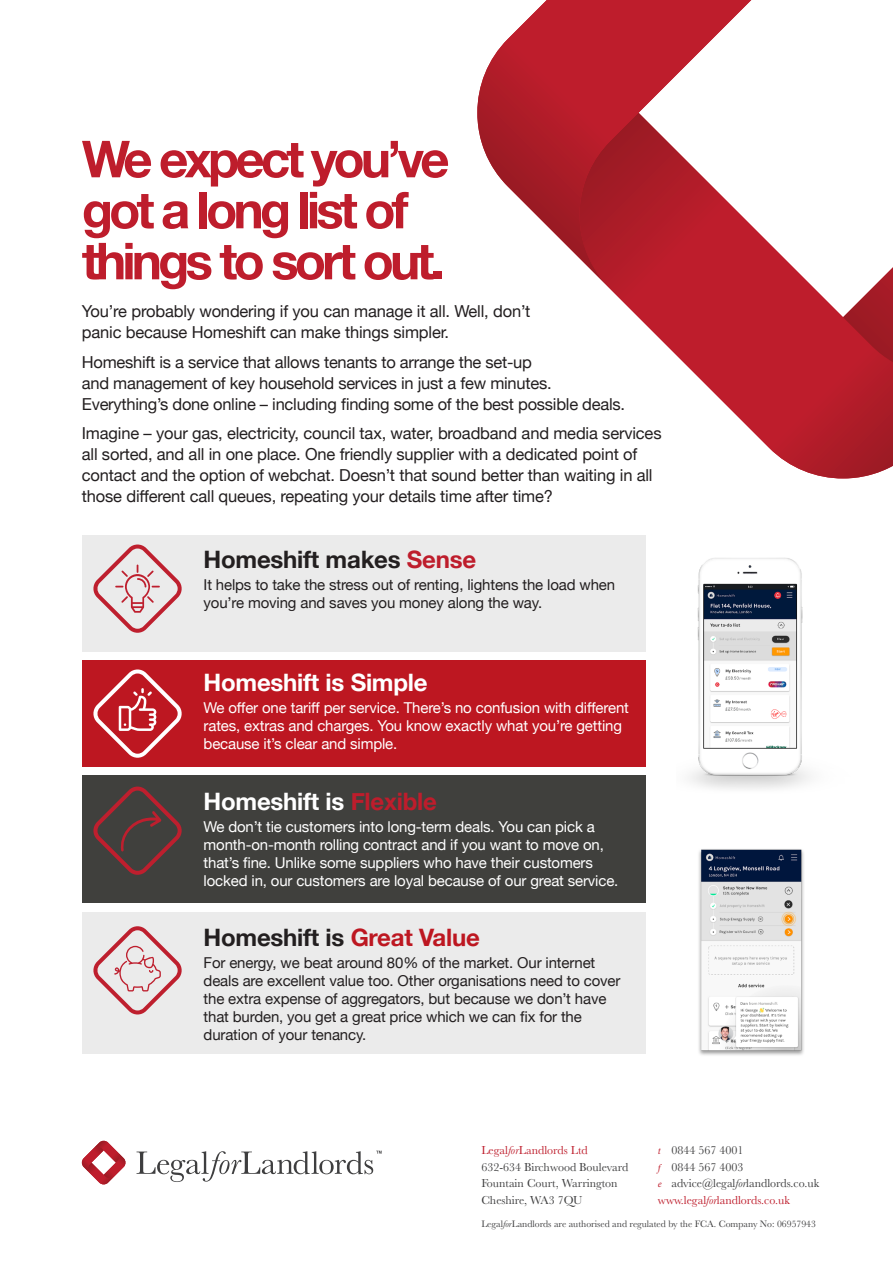
<style>
.page{position:relative;width:893px;height:1263px;background:#fff}
.page>*{position:absolute;margin:0;border:0;box-sizing:border-box;transform-origin:0 0}
.t1{font:700 51px/51px "Helvetica Neue";letter-spacing:-.075em;color:#be1d2c}
.t2{font:700 24px "Helvetica Neue";letter-spacing:-.01em;color:#231f20}
.t3{font:700 24px "Helvetica Neue";letter-spacing:-.01em;color:#fff}
.t4{font:16.5px/21px "Helvetica Neue";letter-spacing:-.01em;color:#231f20}
.t5{font:15px/18px "Helvetica Neue";letter-spacing:-.01em;color:#fff}
.t6{font:15px/18px "Helvetica Neue";letter-spacing:-.01em;color:#231f20}
.t7{font:12px "Baskerville";color:#3e3e3f}
.t8{font:12px "Baskerville";color:#be1d2c}
.t9{font:9.75px "Baskerville";color:#3e3e3f}
.s1{color:#be1d2c}
.s2{color:#bd1721}
.s3{font-style:italic}
.s4{font-family:"Minion Pro";font-style:italic;font-size:9.75px;color:#be1d2c}
</style>
<div class="page">
<div style="left:82px;top:535px;width:563px;height:116px;background:#ebebeb"></div>
<div style="left:82px;top:776px;width:563px;height:127px;background:#40403d"></div>
<svg style="left:93px;top:544px;width:89px;height:89px"></svg>
<svg style="left:82px;top:1141px;width:44px;height:43px"></svg>
<svg style="left:137px;top:1151px;width:245px;height:31px"></svg>
<div style="left:82px;top:660px;width:563px;height:107px;background:#bd1721"></div>
<div style="left:82px;top:912px;width:563px;height:142px;background:#ebebeb"></div>
<img style="left:690px;top:558px;width:120px;height:231px">
<img style="left:698px;top:849px;width:106px;height:206px">
<svg style="left:93px;top:926px;width:89px;height:88px"></svg>
<svg style="left:93px;top:786px;width:89px;height:89px"></svg>
<svg style="left:93px;top:669px;width:89px;height:89px"></svg>
<svg style="left:610px;top:225px;width:283px;height:253px"></svg>
<svg style="left:843px;top:267px;width:50px;height:95px"></svg>
<svg style="left:477px;top:0;width:274px;height:289px"></svg>
<img style="left:580px;top:207px;width:11px;height:55px">
<p class="t1" style="left:82px;top:135px;width:369px">We expect you’ve got a long list of things to sort out.</p>
<p class="t4" style="left:82px;top:302px;width:450px">You’re probably wondering if you can manage it all. Well, don’t panic because Homeshift can make things simpler.</p>
<p class="t4" style="left:82px;top:352px;width:545px">Homeshift is a service that allows tenants to arrange the set-up<br>and management of key household services in just a few minutes.<br>Everything’s done online – including finding some of the best possible deals.</p>
<p class="t4" style="left:82px;top:424px;width:581px">Imagine – your gas, electricity, council tax, water, broadband and media services all sorted, and all in one place. One friendly supplier with a dedicated point of contact and the option of webchat. Doesn’t that sound better than waiting in all those different call queues, repeating your details time after time?</p>
<p class="t2" style="left:204px;top:540px;width:274px">Homeshift makes <span class="s1">Sense</span></p>
<p class="t6" style="left:204px;top:577px;width:413px">It helps to take the stress out of renting, lightens the load when you’re moving and saves you money along the way.</p>
<p class="t3" style="left:204px;top:664px;width:225px">Homeshift is Simple</p>
<p class="t5" style="left:204px;top:700px;width:427px">We offer one tariff per service. There’s no confusion with different rates, extras and charges. You know exactly what you’re getting because it’s clear and simple.</p>
<p class="t3" style="left:204px;top:782px;width:235px">Homeshift is <span class="s1">Flexible</span></p>
<p class="t5" style="left:204px;top:819px;width:416px">We don’t tie customers into long-term deals. You can pick a month-on-month rolling contract and if you want to move on, that’s fine. Unlike some suppliers who have their customers locked in, our customers are loyal because of our great service.</p>
<p class="t2" style="left:204px;top:918px;width:278px">Homeshift is <span class="s2">Great Value</span></p>
<p class="t6" style="left:204px;top:955px;width:418px">For energy, we beat around 80% of the market. Our internet deals are excellent value too. Other organisations need to cover the extra expense of aggregators, but because we don’t have that burden, you get a great price which we can fix for the duration of your tenancy.</p>
<p class="t8" style="left:481px;top:1143px;width:108px">Legal<span class="s3">for</span>Landlords Ltd</p>
<p class="t7" style="left:481px;top:1159px;width:149px">632-634 Birchwood Boulevard</p>
<p class="t7" style="left:481px;top:1176px;width:138px">Fountain Court, Warrington</p>
<p class="t7" style="left:481px;top:1192px;width:103px">Cheshire, WA3 7QU</p>
<p class="t7" style="left:658px;top:1143px;width:87px"><span class="s4">t</span> 0844 567 4001</p>
<p class="t7" style="left:658px;top:1159px;width:87px"><span class="s4">f</span> 0844 567 4003</p>
<p class="t7" style="left:658px;top:1176px;width:163px"><span class="s4">e</span> advice@legal<span class="s3">for</span>landlords.co.uk</p>
<p class="t8" style="left:658px;top:1192px;width:134px">www.legal<span class="s3">for</span>landlords.co.uk</p>
<p class="t9" style="left:481px;top:1217px;width:336px">Legal<span class="s3">for</span>Landlords are authorised and regulated by the FCA. Company No: 06957943</p>
</div>
